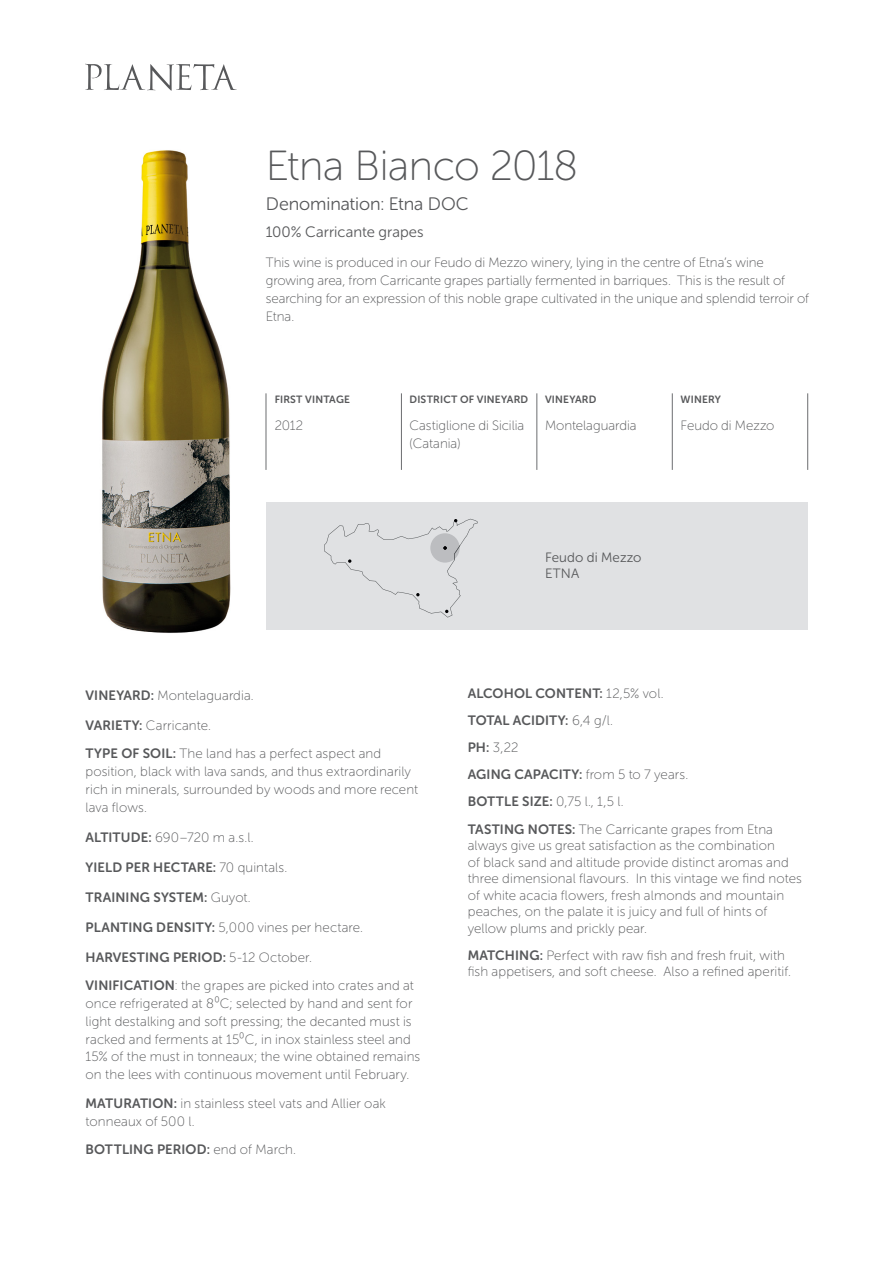
<style>
.page{position:relative;width:893px;height:1263px;background:#fff}
.page>*{position:absolute;margin:0;border:0;box-sizing:border-box;transform-origin:0 0}
.titolo_vino{font:42px "Museo Sans Rounded 100";letter-spacing:-.015em;color:#57585a}
.titolo_vino-2{font:18px "Museo Sans Rounded 300";letter-spacing:-.005em;color:#57585a}
.titolo_vino-3{font:15px "Museo Sans Rounded 300";letter-spacing:.005em;color:#57585a}
.par_elenco{font:13.5px/17.9px "Museo Sans Rounded 100";letter-spacing:.005em;color:#57585a}
.par_elenco-2{font:13.5px "Museo Sans Rounded 700";letter-spacing:.01em;color:#57585a}
.titoletto_tabella{font:13.5px/18px "Museo Sans Rounded 100";color:#57585a}
.par_elenco-3{font:13.5px/16.2px "Museo Sans Rounded 300";letter-spacing:.01em;color:#57585a}
.titoletto_tabella-2{font:10.5px "Museo Sans Rounded 700";letter-spacing:.02em;color:#57585a}
.s1{font-family:"Museo Sans Rounded 700"}
.s2{font-family:"Museo Sans Rounded 100"}
</style>
<div class="page">
<img style="left:102px;top:150px;width:129px;height:483px">
<hr style="left:401px;top:393px;width:1px;height:77px;background:#6c6d70">
<hr style="left:266px;top:393px;width:1px;height:77px;background:#6c6d70">
<hr style="left:537px;top:393px;width:1px;height:77px;background:#6c6d70">
<hr style="left:672px;top:393px;width:1px;height:77px;background:#6c6d70">
<hr style="left:807px;top:393px;width:1px;height:77px;background:#6c6d70">
<svg style="left:85px;top:64px;width:152px;height:27px"></svg>
<div style="left:266px;top:502px;width:542px;height:128px;background:#e0e1e3"></div>
<svg style="left:324px;top:519px;width:154px;height:98px"></svg>
<p class="titolo_vino" style="left:266px;top:144px;width:314px">Etna Bianco 2018</p>
<p class="titolo_vino-2" style="left:266px;top:195px;width:204px">Denomination: Etna DOC</p>
<p class="titolo_vino-3" style="left:266px;top:224px;width:159px">100% Carricante grapes</p>
<p class="par_elenco" style="left:266px;top:253px;width:545px">This wine is produced in our Feudo di Mezzo winery, lying in the centre of Etna’s wine growing area, from Carricante grapes partially fermented in barriques. This is the result of searching for an expression of this noble grape cultivated in the unique and splendid terroir of Etna.</p>
<p class="titoletto_tabella-2" style="left:275px;top:394px;width:77px">FIRST VINTAGE</p>
<p class="titoletto_tabella" style="left:275px;top:416px;width:30px">2012</p>
<p class="titoletto_tabella-2" style="left:409px;top:394px;width:120px">DISTRICT OF VINEYARD</p>
<p class="titoletto_tabella" style="left:409px;top:416px;width:116px">Castiglione di Sicilia (Catania)</p>
<p class="titoletto_tabella-2" style="left:545px;top:394px;width:53px">VINEYARD</p>
<p class="titoletto_tabella" style="left:545px;top:416px;width:93px">Montelaguardia</p>
<p class="titoletto_tabella-2" style="left:681px;top:394px;width:42px">WINERY</p>
<p class="titoletto_tabella" style="left:681px;top:416px;width:95px">Feudo di Mezzo</p>
<p class="par_elenco-3" style="left:545px;top:549px;width:98px">Feudo di Mezzo<br>ETNA</p>
<p class="par_elenco" style="left:86px;top:686px;width:170px"><span class="s1">VINEYARD:</span> Montelaguardia.</p>
<p class="par_elenco" style="left:86px;top:716px;width:127px"><span class="s1">VARIETY:</span> Carricante.</p>
<p class="par_elenco" style="left:86px;top:745px;width:334px"><span class="s1">TYPE OF SOIL:</span> The land has a perfect aspect and position, black with lava sands, and thus extraordinarily rich in minerals, surrounded by woods and more recent lava flows.</p>
<p class="par_elenco" style="left:86px;top:828px;width:170px"><span class="s1">ALTITUDE:</span> 690–720 m a.s.l.</p>
<p class="par_elenco-2" style="left:86px;top:859px;width:203px">YIELD PER HECTARE: <span class="s2">70 quintals.</span></p>
<p class="par_elenco-2" style="left:86px;top:889px;width:167px">TRAINING SYSTEM: <span class="s2">Guyot.</span></p>
<p class="par_elenco" style="left:86px;top:918px;width:279px"><span class="s1">PLANTING DENSITY:</span> 5,000 vines per hectare.</p>
<p class="par_elenco-2" style="left:86px;top:949px;width:228px">HARVESTING PERIOD: <span class="s2">5-12 October.</span></p>
<p class="par_elenco" style="left:86px;top:977px;width:336px"><span class="s1">VINIFICATION</span>: the grapes are picked into crates and at once refrigerated at 8⁰C; selected by hand and sent for light destalking and soft pressing; the decanted must is racked and ferments at 15⁰C, in inox stainless steel and 15% of the must in tonneaux; the wine obtained remains on the lees with continuous movement until February.</p>
<p class="par_elenco" style="left:86px;top:1094px;width:302px"><span class="s1">MATURATION:</span> in stainless steel vats and Allier oak tonneaux of 500 l.</p>
<p class="par_elenco-2" style="left:86px;top:1142px;width:212px">BOTTLING PERIOD: <span class="s2">end of March.</span></p>
<p class="par_elenco-2" style="left:468px;top:686px;width:197px">ALCOHOL CONTENT: <span class="s2">12,5% vol.</span></p>
<p class="par_elenco-2" style="left:468px;top:713px;width:147px">TOTAL ACIDITY: <span class="s2">6,4 g/l.</span></p>
<p class="par_elenco" style="left:468px;top:739px;width:52px"><span class="s1">PH:</span> 3,22</p>
<p class="par_elenco-2" style="left:468px;top:767px;width:222px">AGING CAPACITY: <span class="s2">from 5 to 7 years.</span></p>
<p class="par_elenco" style="left:468px;top:793px;width:157px"><span class="s1">BOTTLE SIZE:</span> 0,75 l., 1,5 l.</p>
<p class="par_elenco" style="left:468px;top:821px;width:336px;line-height:16.5px"><span class="s1">TASTING NOTES:</span> The Carricante grapes from Etna always give us great satisfaction as the combination<br>of black sand and altitude provide distinct aromas and three dimensional flavours. In this vintage we find notes of white acacia flowers, fresh almonds and mountain peaches, on the palate it is juicy and full of hints of yellow plums and prickly pear.</p>
<p class="par_elenco" style="left:468px;top:947px;width:325px;line-height:16.5px"><span class="s1">MATCHING:</span> Perfect with raw fish and fresh fruit, with fish appetisers, and soft cheese. Also a refined aperitif.</p>
</div>
